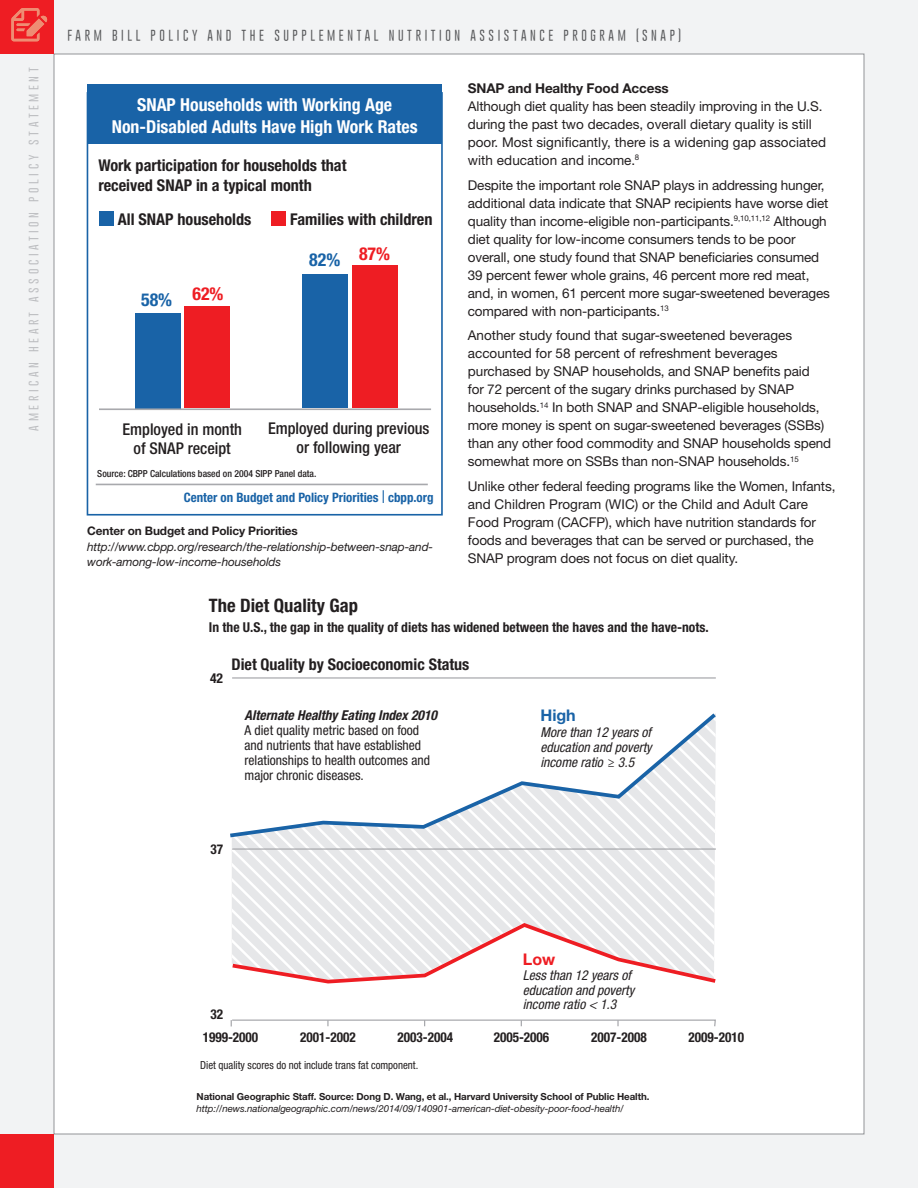
<style>
.page{position:relative;width:918px;height:1188px;background:#f2f3f4}
.page>*{position:absolute;margin:0;border:0;box-sizing:border-box;transform-origin:0 0}
.t1{font:700 condensed 18.6px "Helvetica Neue LT Std";color:#231f20}
.t2{font:700 condensed 17.85px/21.5px "Helvetica Neue LT Std";color:#fff;text-align:center}
.t3{font:700 condensed 17.85px "Helvetica Neue LT Std";color:#1963a7}
.t4{font:700 condensed 16.2px/19.5px "Helvetica Neue LT Std";color:#231f20}
.t5{font:500 condensed 16.2px/19.5px "Helvetica Neue LT Std";color:#231f20;text-align:center}
.t6{font:700 condensed 16.05px "Helvetica Neue LT Std";color:#231f20}
.t7{font:700 16.05px "Helvetica Neue LT Std";color:#1963a7}
.t8{font:700 16.05px "Helvetica Neue LT Std";color:#ee1d23}
.t9{font:condensed 13.65px/14.9px "Helvetica Neue LT Std";color:#231f20}
.t10{font:700 condensed 13.65px/22.6px "Helvetica Neue LT Std";color:#231f20}
.t11{font:italic condensed 13.65px/14.9px "Helvetica Neue LT Std";color:#231f20;text-align:justify}
.Body_Copy{font:13.5px/18px "Helvetica Neue LT Std";letter-spacing:-.01em;color:#231f20}
.Subhead{font:700 13.5px "Helvetica Neue LT Std";letter-spacing:-.01em;color:#231f20}
.t12{font:700 condensed 13.05px "Helvetica Neue LT Std";color:#1963a7}
.t13{font:300 12px "Gobold";letter-spacing:.3em;color:#57585a}
.t14{font:300 12px "Gobold";letter-spacing:.3em;color:#bcbdc0}
.Body_Copy-2{font:italic 11.85px/15.1px "Helvetica Neue LT Std";letter-spacing:-.01em;color:#231f20}
.Subhead-2{font:700 11.85px "Helvetica Neue LT Std";letter-spacing:-.01em;color:#231f20}
.t15{font:condensed 11.1px "Helvetica Neue LT Std";color:#231f20}
.Body_Copy-3{font:italic 9.75px "Helvetica Neue LT Std";letter-spacing:-.01em;color:#231f20}
.Subhead-3{font:700 9.75px "Helvetica Neue LT Std";letter-spacing:-.01em;color:#231f20}
.t16{font:500 condensed 9.75px "Helvetica Neue LT Std";color:#231f20}
.s1{font-weight:300;font-size:17.85px}
.s2{font-weight:700;font-style:italic}
</style>
<div class="page">
<div style="left:54px;top:54px;width:810px;height:1080px;background:#fff;border:1px solid #939598"></div>
<div style="left:0;top:0;width:54px;height:54px;background:#ee1d23"></div>
<svg style="left:11px;top:8px;width:37px;height:33px"></svg>
<div style="left:0;top:1134px;width:54px;height:54px;background:#ee1d23"></div>
<div style="left:99px;top:211px;width:14px;height:14px;background:#1963a7"></div>
<div style="left:271px;top:211px;width:15px;height:14px;background:#ee1d23"></div>
<div style="left:135px;top:313px;width:46px;height:95px;background:#1963a7"></div>
<div style="left:184px;top:307px;width:46px;height:101px;background:#ee1d23"></div>
<div style="left:302px;top:275px;width:46px;height:133px;background:#1963a7"></div>
<div style="left:352px;top:265px;width:46px;height:143px;background:#ee1d23"></div>
<hr style="left:99px;top:408px;width:332px;height:2px;background:#a8a9ad">
<hr style="left:96px;top:484px;width:332px;height:1px;background:#a8a9ad">
<div style="left:87px;top:84px;width:355px;height:60px;background:#1963a7"></div>
<div style="left:87px;top:92px;width:356px;height:424px;border:2px solid #1963a7"></div>
<svg style="left:230px;top:713px;width:486px;height:271px"></svg>
<hr style="left:232px;top:677px;width:484px;height:2px;background:#a8a9ad">
<hr style="left:232px;top:848px;width:484px;height:2px;background:#a8a9ad">
<svg style="left:231px;top:1019px;width:485px;height:8px"></svg>
<p class="t14" style="left:26px;top:431px;width:365px;rotate:-90deg">american heart association policy statement</p>
<p class="t13" style="left:68px;top:27px;width:615px">FARM BILL POLICY AND THE SUPPLEMENTAL NUTRITION ASSISTANCE PROGRAM (SNAP)</p>
<p class="t2" style="left:112px;top:94px;width:307px">SNAP Households with Working Age<br>Non-Disabled Adults Have High Work Rates</p>
<p class="t4" style="left:98px;top:155px;width:250px">Work participation for households that received SNAP in a typical month</p>
<p class="t4" style="left:118px;top:209px;width:135px">All SNAP households</p>
<p class="t4" style="left:290px;top:209px;width:144px">Families with children</p>
<p class="t3" style="left:141px;top:289px;width:84px">58% <sup>62%</sup></p>
<p class="t3" style="left:309px;top:249px;width:82px">82% <sup>87%</sup></p>
<p class="t5" style="left:122px;top:419px;width:121px">Employed in month of SNAP receipt</p>
<p class="t5" style="left:268px;top:418px;width:163px">Employed during previous or following year</p>
<p class="t16" style="left:97px;top:468px;width:221px">Source: CBPP Calculations based on 2004 SIPP Panel data.</p>
<p class="t12" style="left:184px;top:489px;width:251px">Center on Budget and Policy Priorities <span class="s1">I</span> cbpp.org</p>
<p class="Subhead-2" style="left:87px;top:524px;width:212px">Center on Budget and Policy Priorities</p>
<p class="Body_Copy-2" style="left:87px;top:539px;width:347px">http://www.cbpp.org/research/the-relationship-between-snap-and&shy;work-among-low-income-households</p>
<p class="t1" style="left:209px;top:594px;width:150px">The Diet Quality Gap</p>
<p class="Subhead" style="left:468px;top:80px;width:202px">SNAP and Healthy Food Access</p>
<p class="Body_Copy" style="left:468px;top:97px;width:360px">Although diet quality has been steadily improving in the U.S. during the past two decades, overall dietary quality is still poor. Most significantly, there is a widening gap associated with education and income.<sup>8</sup></p>
<p class="Body_Copy" style="left:468px;top:176px;width:364px">Despite the important role SNAP plays in addressing hunger, additional data indicate that SNAP recipients have worse diet quality than income-eligible non-participants.<sup>9,10,11,12</sup> Although diet quality for low-income consumers tends to be poor overall, one study found that SNAP beneficiaries consumed 39 percent fewer whole grains, 46 percent more red meat, and, in women, 61 percent more sugar-sweetened beverages compared with non-participants.<sup>13</sup></p>
<p class="Body_Copy" style="left:468px;top:326px;width:365px">Another study found that sugar-sweetened beverages accounted for 58 percent of refreshment beverages purchased by SNAP households, and SNAP benefits paid<br>for 72 percent of the sugary drinks purchased by SNAP households.<sup>14</sup> In both SNAP and SNAP-eligible households, more money is spent on sugar-sweetened beverages (SSBs) than any other food commodity and SNAP households spend somewhat more on SSBs than non-SNAP households.<sup>15</sup></p>
<p class="Body_Copy" style="left:468px;top:477px;width:369px">Unlike other federal feeding programs like the Women, Infants, and Children Program (WIC) or the Child and Adult Care Food Program (CACFP), which have nutrition standards for foods and beverages that can be served or purchased, the SNAP program does not focus on diet quality.</p>
<p class="t10" style="left:209px;top:616px;width:501px">In the U.S., the gap in the quality of diets has widened between the haves and the have-nots.</p>
<p class="t10" style="left:210px;top:667px;width:15px">42</p>
<p class="t6" style="left:231px;top:655px;width:239px">Diet Quality by Socioeconomic Status</p>
<p class="t9" style="left:245px;top:708px;width:194px"><span class="s2">Alternate Healthy Eating Index 2010<br></span>A diet quality metric based on food and nutrients that have established relationships to health outcomes and major chronic diseases.</p>
<p class="t7" style="left:540px;top:705px;width:37px">High</p>
<p class="t11" style="left:540px;top:725px;width:113px">More than 12 years of education and poverty income ratio ≥ 3.5</p>
<p class="t10" style="left:210px;top:837px;width:14px">37</p>
<p class="t8" style="left:523px;top:949px;width:34px">Low</p>
<p class="t11" style="left:523px;top:968px;width:113px;text-align:left">Less than 12 years of education and poverty income ratio &lt; 1.3</p>
<p class="t10" style="left:203px;top:1003px;width:57px;text-indent:8px">32<br>1999-2000</p>
<p class="t15" style="left:200px;top:1059px;width:220px">Diet quality scores do not include trans fat component.</p>
<p class="t10" style="left:300px;top:1026px;width:57px">2001-2002</p>
<p class="t10" style="left:398px;top:1026px;width:57px">2003-2004</p>
<p class="t10" style="left:494px;top:1026px;width:57px">2005-2006</p>
<p class="t10" style="left:591px;top:1026px;width:57px">2007-2008</p>
<p class="t10" style="left:689px;top:1026px;width:57px">2009-2010</p>
<p class="Subhead-3" style="left:197px;top:1090px;width:454px">National Geographic Staff. Source: Dong D. Wang, et al., Harvard University School of Public Health.</p>
<p class="Body_Copy-3" style="left:197px;top:1103px;width:429px">http://news.nationalgeographic.com/news/2014/09/140901-american-diet-obesity-poor-food-health/</p>
</div>
